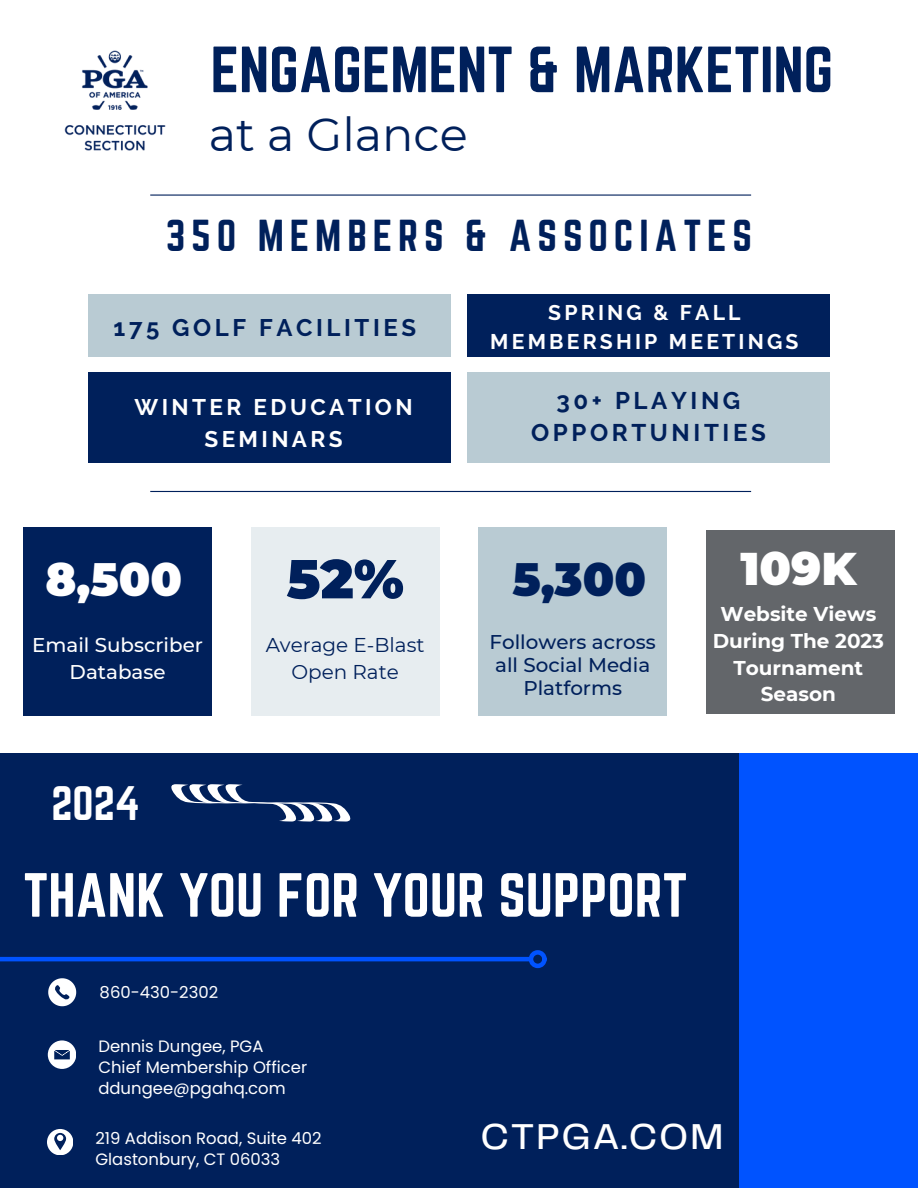
<style>
.page{position:relative;width:918px;height:1188px;background:#fff}
.page>*{position:absolute;margin:0;border:0;box-sizing:border-box;transform-origin:0 0}
.t1{font:57px "Norwester";color:#00205b}
.t2{font:900 54.75px "Montserrat";color:#00205b}
.t3{font:54.45px "Norwester";color:#fff}
.t4{font:46.35px "Montserrat";color:#00205b}
.t5{font:900 45.75px "Montserrat";color:#fff}
.t6{font:900 45.75px "Montserrat";color:#00205b}
.t7{font:42.3px "Norwester";color:#fff}
.t8{font:39.15px "Norwester";letter-spacing:.15em;color:#00205b}
.t9{font:500 37.35px "Telegraf";letter-spacing:.05em;color:#fff}
.t10{font:700 24px "Raleway";letter-spacing:.15em;color:#00205b}
.t11{font:700 22.5px "Raleway";letter-spacing:.15em;color:#fff}
.t12{font:700 21.15px "Raleway";letter-spacing:.15em;color:#fff}
.t13{font:700 19.95px/26.7px "Montserrat";color:#fff;text-align:center}
.t14{font:19.95px/26.7px "Montserrat";color:#00205b;text-align:center}
.t15{font:500 19.8px/23px "Montserrat";color:#00205b;text-align:center}
.t16{font:500 19.8px "Montserrat";color:#fff}
.t17{font:16.5px "Poppins";color:#fff}
</style>
<div class="page">
<div style="left:467px;top:295px;width:363px;height:62px;background:#00205b"></div>
<div style="left:467px;top:373px;width:363px;height:90px;background:#b9cbd3"></div>
<div style="left:88px;top:294px;width:363px;height:63px;background:#b9cbd3"></div>
<div style="left:88px;top:373px;width:363px;height:90px;background:#00205b"></div>
<hr style="left:150px;top:195px;width:601px;height:1px;background:#00205b">
<div style="left:23px;top:527px;width:189px;height:189px;background:#00205b"></div>
<div style="left:706px;top:530px;width:189px;height:183px;background:#63666a"></div>
<div style="left:251px;top:527px;width:188px;height:189px;background:#e7edf0"></div>
<div style="left:478px;top:527px;width:189px;height:189px;background:#b9cbd3"></div>
<hr style="left:150px;top:491px;width:601px;height:1px;background:#00205b">
<img style="left:64px;top:50px;width:102px;height:101px">
<div style="left:0;top:753px;width:918px;height:435px;background:#00205b"></div>
<div style="left:739px;top:753px;width:179px;height:435px;background:#0053ff"></div>
<hr style="left:0;top:957px;width:529px;height:4px;background:#0053ff">
<div style="left:529px;top:950px;width:18px;height:18px;border:4px solid #0053ff;border-radius:50%"></div>
<svg style="left:171px;top:784px;width:180px;height:37px"></svg>
<svg style="left:48px;top:978px;width:28px;height:28px"></svg>
<svg style="left:47px;top:1129px;width:26px;height:26px"></svg>
<div style="left:48px;top:1040px;width:28px;height:29px;background:#fff;border-radius:50%"></div>
<svg style="left:54px;top:1050px;width:16px;height:9px"></svg>
<p class="t1" style="left:211px;top:35px;width:624px">ENGAGEMENT &amp; MARKETING</p>
<p class="t4" style="left:209px;top:106px;width:260px">at a Glance</p>
<h1 class="t8" style="left:166px;top:212px;width:588px">350 MEMBERS &amp; ASSOCIATES</h1>
<h6 class="t10" style="left:114px;top:314px;width:304px">175 GOLF FACILITIES</h6>
<p class="t11" style="left:135px;top:394px;width:280px">WINTER EDUCATION</p>
<p class="t11" style="left:205px;top:426px;width:140px">SEMINARS</p>
<p class="t12" style="left:548px;top:300px;width:194px">SPRING &amp; FALL</p>
<p class="t12" style="left:490px;top:329px;width:310px">MEMBERSHIP MEETINGS</p>
<p class="t10" style="left:557px;top:386px;width:185px">30+ PLAYING</p>
<p class="t10" style="left:531px;top:419px;width:236px">OPPORTUNITIES</p>
<h5 class="t5" style="left:46px;top:552px;width:138px">8,500</h5>
<p class="t2" style="left:287px;top:545px;width:119px">52%</p>
<p class="t6" style="left:512px;top:552px;width:135px">5,300</p>
<p class="t5" style="left:740px;top:541px;width:118px">109K</p>
<h2 class="t15" style="left:490px;top:631px;width:168px">Followers across all Social Media<br>Platforms</h2>
<p class="t13" style="left:713px;top:601px;width:173px">Website Views<br>During The 2023<br>Tournament<br>Season</p>
<h5 class="t16" style="left:32px;top:633px;width:172px">Email Subscriber</h5>
<p class="t16" style="left:70px;top:660px;width:97px">Database</p>
<p class="t14" style="left:266px;top:632px;width:160px">Average E-Blast<br>Open Rate</p>
<p class="t7" style="left:51px;top:778px;width:90px">2024</p>
<h4 class="t3" style="left:23px;top:862px;width:666px">THANK YOU FOR YOUR SUPPORT</h4>
<p class="t17" style="left:100px;top:980px;width:120px">860-430-2302</p>
<p class="t17" style="left:98px;top:1035px;width:167px">Dennis Dungee, PGA</p>
<p class="t17" style="left:98px;top:1056px;width:210px">Chief Membership Officer</p>
<p class="t17" style="left:98px;top:1077px;width:189px">ddungee@pgahq.com</p>
<p class="t17" style="left:95px;top:1126px;width:228px">219 Addison Road, Suite 402</p>
<p class="t17" style="left:95px;top:1148px;width:186px">Glastonbury, CT 06033</p>
<h1 class="t9" style="left:480px;top:1121px;width:244px">CTPGA.COM</h1>
</div>
